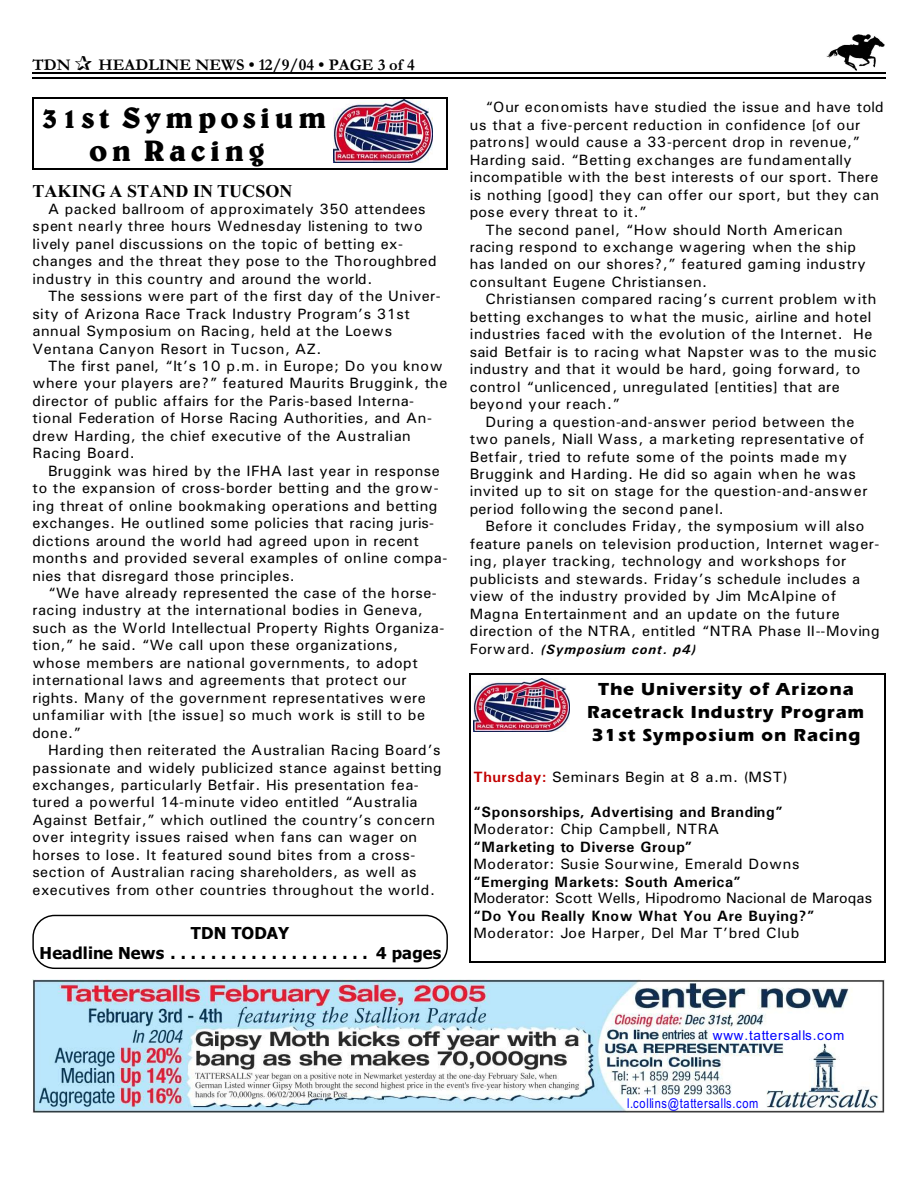
<style>
.page{position:relative;width:918px;height:1188px;background:#fff}
.page>*{position:absolute;margin:0;border:0;box-sizing:border-box;transform-origin:0 0}
.t1{font:30px/32.7px "Belwe Bd BT";letter-spacing:.135em;color:#000;text-align:center}
.t2{font:900 18px/22.6px "Eraser";letter-spacing:.055em;color:#000;text-align:center}
.t3{font:700 18px "Times New Roman";letter-spacing:.005em;color:#000}
.t4{font:700 16.5px/20px "Tahoma";letter-spacing:.01em;color:#000;text-align:center}
.t5{font:700 16.5px "Garamond";letter-spacing:.005em;color:#000}
.t6{font:15px/17.4px "Univers";letter-spacing:.03em;color:#000}
.t7{font:15px "Univers";letter-spacing:.01em;color:#000}
.t8{font:700 15px "Univers";letter-spacing:.035em;color:#000}
.t9{font:15px "Univers";letter-spacing:.005em;color:#000}
.t10{font:15px "Univers";letter-spacing:.055em;color:#000}
.t11{font:15px "Univers";letter-spacing:.06em;color:#000}
.t12{font:italic 700 13.5px "Univers";letter-spacing:.065em;color:#000}
.t13{font:13.5px "Arial Narrow";letter-spacing:.055em;color:#00f}
.t14{font:13.5px "Arial";letter-spacing:.06em;color:#00f}
.s1{font-weight:400;font-style:normal;font-size:15px}
.s2{font-weight:700;color:#c20000}
</style>
<div class="page">
<img style="left:826px;top:34px;width:59px;height:36px">
<hr style="left:32px;top:72px;width:853px;height:1px;background:#000">
<hr style="left:32px;top:77px;width:853px;height:2px;background:#000">
<img style="left:32px;top:979px;width:852px;height:134px">
<img style="left:473px;top:679px;width:96px;height:52px">
<hr style="left:470px;top:674px;width:1px;height:289px;background:#000">
<hr style="left:884px;top:674px;width:1px;height:289px;background:#000">
<hr style="left:470px;top:674px;width:415px;height:1px;background:#000">
<hr style="left:470px;top:962px;width:415px;height:1px;background:#000">
<img style="left:333px;top:100px;width:99px;height:63px">
<hr style="left:32px;top:97px;width:2px;height:72px;background:#000">
<hr style="left:447px;top:97px;width:1px;height:72px;background:#000">
<hr style="left:32px;top:97px;width:416px;height:1px;background:#000">
<hr style="left:32px;top:168px;width:416px;height:2px;background:#000">
<div style="left:32px;top:915px;width:416px;height:54px;border:1px solid #000;border-radius:22px"></div>
<p class="t5" style="left:32px;top:59px;width:40px">TDN</p>
<p class="t5" style="left:98px;top:59px;width:318px">HEADLINE NEWS • 12/9/04 • PAGE 3 of 4</p>
<h1 class="t1" style="left:42px;top:104px;width:286px">31st Symposium on Racing</h1>
<p class="t3" style="left:32px;top:184px;width:262px">TAKING A STAND IN TUCSON</p>
<p class="t6" style="left:32px;top:201px;width:406px;text-indent:16px">A packed ballroom of approximately 350 attendees spent nearly three hours Wednesday listening to two lively panel discussions on the topic of betting ex&shy;changes and the threat they pose to the Thoroughbred industry in this country and around the world.</p>
<p class="t6" style="left:32px;top:289px;width:410px;text-indent:16px">The sessions were part of the first day of the Univer&shy;sity of Arizona Race Track Industry Program’s 31st annual Symposium on Racing, held at the Loews Ventana Canyon Resort in Tucson, AZ.</p>
<p class="t6" style="left:32px;top:358px;width:417px;text-indent:16px">The first panel, “It’s 10 p.m. in Europe; Do you know where your players are?” featured Maurits Bruggink, the director of public affairs for the Paris-based Interna&shy;tional Federation of Horse Racing Authorities, and An&shy;drew Harding, the chief executive of the Australian Racing Board.</p>
<p class="t6" style="left:32px;top:463px;width:416px;text-indent:16px">Bruggink was hired by the IFHA last year in response to the expansion of cross-border betting and the grow&shy;ing threat of online bookmaking operations and betting exchanges. He outlined some policies that racing juris&shy;dictions around the world had agreed upon in recent months and provided several examples of online compa&shy;nies that disregard those principles.</p>
<p class="t6" style="left:32px;top:585px;width:414px;text-indent:16px">“We have already represented the case of the horse&shy;racing industry at the international bodies in Geneva, such as the World Intellectual Property Rights Organiza&shy;tion,” he said. “We call upon these organizations, whose members are national governments, to adopt international laws and agreements that protect our rights. Many of the government representatives were unfamiliar with [the issue] so much work is still to be done.”</p>
<p class="t6" style="left:32px;top:743px;width:411px;text-indent:16px">Harding then reiterated the Australian Racing Board’s passionate and widely publicized stance against betting exchanges, particularly Betfair. His presentation fea&shy;tured a powerful 14-minute video entitled “Australia Against Betfair,” which outlined the country’s concern over integrity issues raised when fans can wager on horses to lose. It featured sound bites from a cross&shy;section of Australian racing shareholders, as well as executives from other countries throughout the world.</p>
<p class="t4" style="left:40px;top:924px;width:403px">TDN TODAY<br>Headline News.................... 4 pages</p>
<p class="t7" style="left:485px;top:102px;width:400px">“Our economists have studied the issue and have told</p>
<p class="t6" style="left:470px;top:117px;width:392px">us that a five-percent reduction in confidence [of our</p>
<p class="t6" style="left:470px;top:135px;width:392px">patrons] would cause a 33-percent drop in revenue,”</p>
<p class="t7" style="left:470px;top:154px;width:383px">Harding said. “Betting exchanges are fundamentally</p>
<p class="t6" style="left:470px;top:170px;width:410px">incompatible with the best interests of our sport. There</p>
<p class="t6" style="left:470px;top:187px;width:411px">is nothing [good] they can offer our sport, but they can</p>
<p class="t6" style="left:470px;top:205px;width:178px">pose every threat to it.”</p>
<p class="t6" style="left:485px;top:222px;width:359px">The second panel, “How should North American</p>
<p class="t7" style="left:470px;top:242px;width:388px">racing respond to exchange wagering when the ship</p>
<p class="t6" style="left:470px;top:257px;width:398px">has landed on our shores?,” featured gaming industry</p>
<p class="t6" style="left:470px;top:274px;width:239px">consultant Eugene Christiansen.</p>
<p class="t6" style="left:485px;top:292px;width:392px">Christiansen compared racing’s current problem with</p>
<p class="t6" style="left:470px;top:309px;width:403px">betting exchanges to what the music, airline and hotel</p>
<p class="t10" style="left:470px;top:329px;width:404px">industries faced with the evolution of the Internet. He</p>
<p class="t7" style="left:470px;top:346px;width:408px">said Betfair is to racing what Napster was to the music</p>
<p class="t6" style="left:470px;top:362px;width:392px">industry and that it would be hard, going forward, to</p>
<p class="t6" style="left:470px;top:379px;width:372px">control “unlicenced, unregulated [entities] that are</p>
<p class="t6" style="left:470px;top:397px;width:152px">beyond your reach.”</p>
<p class="t6" style="left:485px;top:414px;width:370px">During a question-and-answer period between the</p>
<p class="t6" style="left:470px;top:432px;width:396px">two panels, Niall Wass, a marketing representative of</p>
<p class="t11" style="left:470px;top:451px;width:379px">Betfair, tried to refute some of the points made my</p>
<p class="t6" style="left:470px;top:466px;width:388px">Bruggink and Harding. He did so again when he was</p>
<p class="t6" style="left:470px;top:484px;width:399px">invited up to sit on stage for the question-and-answer</p>
<p class="t7" style="left:470px;top:504px;width:256px">period following the second panel.</p>
<p class="t6" style="left:485px;top:519px;width:380px">Before it concludes Friday, the symposium will also</p>
<p class="t6" style="left:470px;top:536px;width:411px">feature panels on television production, Internet wager-</p>
<p class="t6" style="left:470px;top:554px;width:378px">ing, player tracking, technology and workshops for</p>
<p class="t6" style="left:470px;top:571px;width:392px">publicists and stewards. Friday’s schedule includes a</p>
<p class="t6" style="left:470px;top:589px;width:368px">view of the industry provided by Jim McAlpine of</p>
<p class="t6" style="left:470px;top:606px;width:372px">Magna Entertainment and an update on the future</p>
<p class="t6" style="left:470px;top:624px;width:411px">direction of the NTRA, entitled “NTRA Phase II--Moving</p>
<p class="t12" style="left:470px;top:644px;width:228px"><span class="s1">Forward.</span> (Symposium cont. p4)</p>
<p class="t2" style="left:587px;top:680px;width:279px">The University of Arizona<br>Racetrack Industry Program<br>31st Symposium on Racing</p>
<p class="t6" style="left:473px;top:770px;width:316px"><span class="s2">Thursday:</span> Seminars Begin at 8 a.m. (MST)</p>
<p class="t8" style="left:473px;top:807px;width:311px">“Sponsorships, Advertising and Branding”</p>
<p class="t6" style="left:473px;top:822px;width:247px">Moderator: Chip Campbell, NTRA</p>
<p class="t8" style="left:473px;top:841px;width:220px">“Marketing to Diverse Group”</p>
<p class="t6" style="left:473px;top:857px;width:328px">Moderator: Susie Sourwine, Emerald Downs</p>
<p class="t8" style="left:473px;top:876px;width:269px">“Emerging Markets: South America”</p>
<p class="t9" style="left:473px;top:893px;width:400px">Moderator: Scott Wells, Hipodromo Nacional de Maroqas</p>
<p class="t8" style="left:473px;top:910px;width:343px">“Do You Really Know What You Are Buying?”</p>
<p class="t6" style="left:473px;top:925px;width:327px">Moderator: Joe Harper, Del Mar T’bred Club</p>
<p class="t14" style="left:713px;top:1030px;width:133px">www.tattersalls.com</p>
<p class="t13" style="left:627px;top:1098px;width:133px">l.collins@tattersalls.com</p>
</div>
